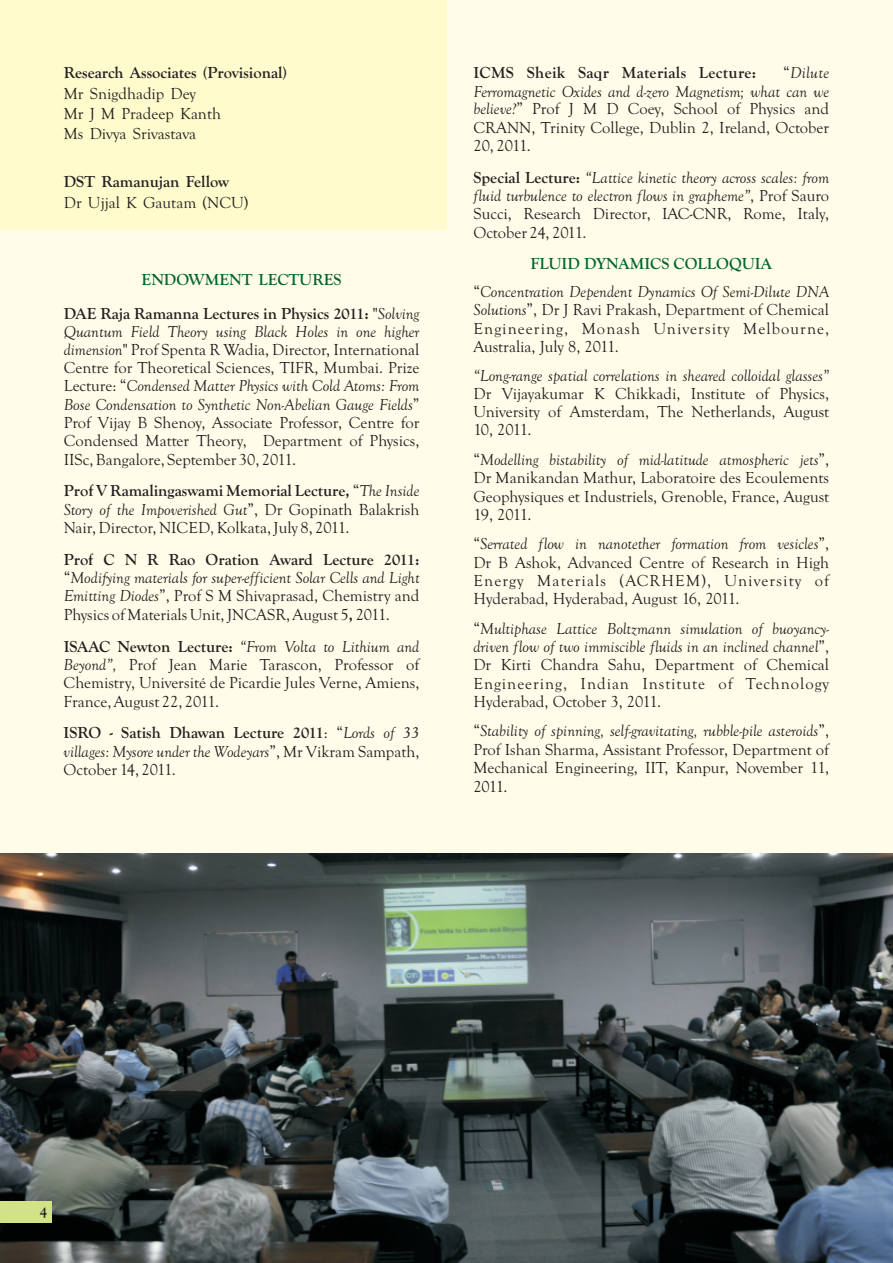
<style>
.page{position:relative;width:893px;height:1263px;background:#fffde9}
.page>*{position:absolute;margin:0;border:0;box-sizing:border-box;transform-origin:0 0}
.t1{font:16.5px/18.1px "Goudy Old Style T";color:#231f20}
.t2{font:italic 16.5px/18.3px "Goudy Old Style T";color:#231f20;text-align:justify}
.t3{font:700 16.5px "Goudy Old Style T";color:#231f20}
.t4{font:700 16.5px "Goudy Old Style T";color:#00652e}
.t5{font:16.5px "Goudy Old Style T";letter-spacing:.06em;color:#231f20}
.t6{font:16.5px "Goudy Old Style T";letter-spacing:.065em;color:#231f20}
.t7{font:16.5px "Goudy Old Style T";letter-spacing:.07em;color:#231f20}
.t8{font:700 16.5px "Goudy Old Style T";letter-spacing:.02em;color:#231f20}
.t9{font:700 15px "Goudy Old Style T";color:#231f20}
.s1{font-style:italic}
.s2{font-weight:700;font-style:normal}
.s3{font-style:normal}
.s4{font-weight:400}
.s5{font-weight:400;font-style:italic}
.s6{font-weight:700}
</style>
<div class="page">
<img style="left:0;top:853px;width:892px;height:410px">
<div style="left:0;top:0;width:447px;height:229px;background:#fffbcc"></div>
<div style="left:0;top:1201px;width:51px;height:21px;background:#d2e287"></div>
<p class="t3" style="left:64px;top:64px;width:225px">Research Associates (Provisional)</p>
<p class="t1" style="left:64px;top:83px;width:159px;line-height:20.2px">Mr Snigdhadip Dey<br>Mr J M Pradeep Kanth<br>Ms Divya Srivastava</p>
<p class="t3" style="left:64px;top:173px;width:167px">DST Ramanujan Fellow</p>
<p class="t1" style="left:64px;top:193px;width:186px">Dr Ujjal K Gautam (NCU)</p>
<p class="t4" style="left:142px;top:271px;width:201px">ENDOWMENT LECTURES</p>
<p class="t1" style="left:473px;top:64px;width:357px;text-align:justify;text-indent:310px">“<span class="s1">Dilute Ferromagnetic Oxides and d-zero Magnetism; what can we believe?</span>” Prof J M D Coey, School of Physics and CRANN, Trinity College, Dublin 2, Ireland, October 20, 2011.</p>
<p class="t2" style="left:473px;top:168px;width:357px"><span class="s2">Special Lecture:</span> “Lattice kinetic theory across scales: from fluid turbulence to electron flows in grapheme”<span class="s3">, Prof Sauro Succi, Research Director, IAC-CNR, Rome, Italy, October 24, 2011.</span></p>
<p class="t8" style="left:473px;top:64px;width:284px">ICMS Sheik Saqr Materials Lecture:</p>
<p class="t4" style="left:531px;top:255px;width:243px">FLUID DYNAMICS COLLOQUIA</p>
<p class="t2" style="left:473px;top:282px;width:357px"><span class="s3">“</span>Concentration Dependent Dynamics Of Semi-Dilute DNA</p>
<p class="t3" style="left:64px;top:304px;width:357px">DAE Raja Ramanna Lectures in Physics 2011: <span class="s4">"</span><span class="s5">Solving</span></p>
<p class="t1" style="left:473px;top:301px;width:357px"><span class="s1">Solutions</span>”, Dr J Ravi Prakash, Department of Chemical</p>
<p class="t2" style="left:64px;top:322px;width:357px">Quantum Field Theory using Black Holes in one higher</p>
<p class="t6" style="left:473px;top:319px;width:357px">Engineering, Monash University Melbourne,</p>
<p class="t1" style="left:64px;top:340px;width:357px"><span class="s1">dimension</span>" Prof Spenta R Wadia, Director, International</p>
<p class="t1" style="left:473px;top:337px;width:147px">Australia, July 8, 2011.</p>
<p class="t1" style="left:64px;top:359px;width:357px">Centre for Theoretical Sciences, TIFR, Mumbai. Prize</p>
<p class="t2" style="left:473px;top:366px;width:357px">“Long-range spatial correlations in sheared colloidal glasses”</p>
<p class="t2" style="left:64px;top:377px;width:357px"><span class="s3">Lecture: “</span>Condensed Matter Physics with Cold Atoms: From</p>
<p class="t1" style="left:473px;top:384px;width:357px">Dr Vijayakumar K Chikkadi, Institute of Physics,</p>
<p class="t2" style="left:64px;top:395px;width:357px">Bose Condensation to Synthetic Non-Abelian Gauge Fields<span class="s3">”</span></p>
<p class="t1" style="left:473px;top:403px;width:357px">University of Amsterdam, The Netherlands, August</p>
<p class="t1" style="left:64px;top:414px;width:357px">Prof Vijay B Shenoy, Associate Professor, Centre for</p>
<p class="t1" style="left:473px;top:421px;width:60px">10, 2011.</p>
<p class="t1" style="left:64px;top:432px;width:357px">Condensed Matter Theory, Department of Physics,<br>IISc, Bangalore, September 30, 2011.</p>
<p class="t2" style="left:473px;top:450px;width:357px"><span class="s3">“</span>Modelling bistability of mid-latitude atmospheric jets<span class="s3">”,<br>Dr Manikandan Mathur, Laboratoire des Ecoulements</span></p>
<p class="t3" style="left:64px;top:482px;width:357px">Prof V Ramalingaswami Memorial Lecture, <span class="s4">“</span><span class="s5">The Inside</span></p>
<p class="t1" style="left:473px;top:487px;width:357px">Geophysiques et Industriels, Grenoble, France, August</p>
<p class="t2" style="left:64px;top:500px;width:357px">Story of the Impoverished Gut<span class="s3">”, Dr Gopinath Balakrish</span></p>
<p class="t1" style="left:473px;top:505px;width:60px">19, 2011.</p>
<p class="t1" style="left:64px;top:519px;width:287px">Nair, Director, NICED, Kolkata, July 8, 2011.</p>
<p class="t2" style="left:473px;top:535px;width:357px"><span class="s3">“</span>Serrated flow in nanotether formation from vesicles<span class="s3">”,</span></p>
<p class="t3" style="left:64px;top:550px;width:357px">Prof C N R Rao Oration Award Lecture 2011:</p>
<p class="t1" style="left:473px;top:553px;width:357px">Dr B Ashok, Advanced Centre of Research in High</p>
<p class="t2" style="left:64px;top:568px;width:357px"><span class="s3">“</span>Modifying materials for super-efficient Solar Cells and Light</p>
<p class="t7" style="left:473px;top:571px;width:357px">Energy Materials (ACRHEM), University of</p>
<p class="t1" style="left:64px;top:587px;width:357px"><span class="s1">Emitting Diodes</span>”, Prof S M Shivaprasad, Chemistry and</p>
<p class="t1" style="left:473px;top:590px;width:268px">Hyderabad, Hyderabad, August 16, 2011.</p>
<p class="t1" style="left:64px;top:605px;width:328px">Physics of Materials Unit, JNCASR, August 5<span class="s6">,</span> 2011.</p>
<p class="t2" style="left:473px;top:619px;width:357px"><span class="s3">“</span>Multiphase Lattice Boltzmann simulation of buoyancy-</p>
<p class="t2" style="left:64px;top:637px;width:357px"><span class="s2">ISAAC Newton Lecture:</span> “From Volta to Lithium and</p>
<p class="t2" style="left:473px;top:637px;width:357px">driven flow of two immiscible fluids in an inclined channel<span class="s3">”,</span></p>
<p class="t1" style="left:64px;top:655px;width:357px"><span class="s1">Beyond”,</span> Prof Jean Marie Tarascon, Professor of</p>
<p class="t1" style="left:473px;top:656px;width:357px">Dr Kirti Chandra Sahu, Department of Chemical</p>
<p class="t1" style="left:64px;top:674px;width:357px">Chemistry, Université de Picardie Jules Verne, Amiens,</p>
<p class="t5" style="left:473px;top:674px;width:357px">Engineering, Indian Institute of Technology</p>
<p class="t1" style="left:64px;top:692px;width:157px">France, August 22, 2011.</p>
<p class="t1" style="left:473px;top:693px;width:189px">Hyderabad, October 3, 2011.</p>
<p class="t3" style="left:64px;top:723px;width:357px">ISRO - Satish Dhawan Lecture 2011<span class="s4">: “</span><span class="s5">Lords of 33</span></p>
<p class="t2" style="left:473px;top:722px;width:357px"><span class="s3">“</span>Stability of spinning, self-gravitating, rubble-pile asteroids<span class="s3">”,</span></p>
<p class="t2" style="left:64px;top:742px;width:357px">villages: Mysore under the Wodeyars<span class="s3">”, Mr Vikram Sampath,</span></p>
<p class="t1" style="left:473px;top:740px;width:357px">Prof Ishan Sharma, Assistant Professor, Department of</p>
<p class="t1" style="left:64px;top:760px;width:114px">October 14, 2011.</p>
<p class="t1" style="left:473px;top:759px;width:357px">Mechanical Engineering, IIT, Kanpur, November 11,<br>2011.</p>
<p class="t9" style="left:40px;top:1203px;width:9px">4</p>
</div>
